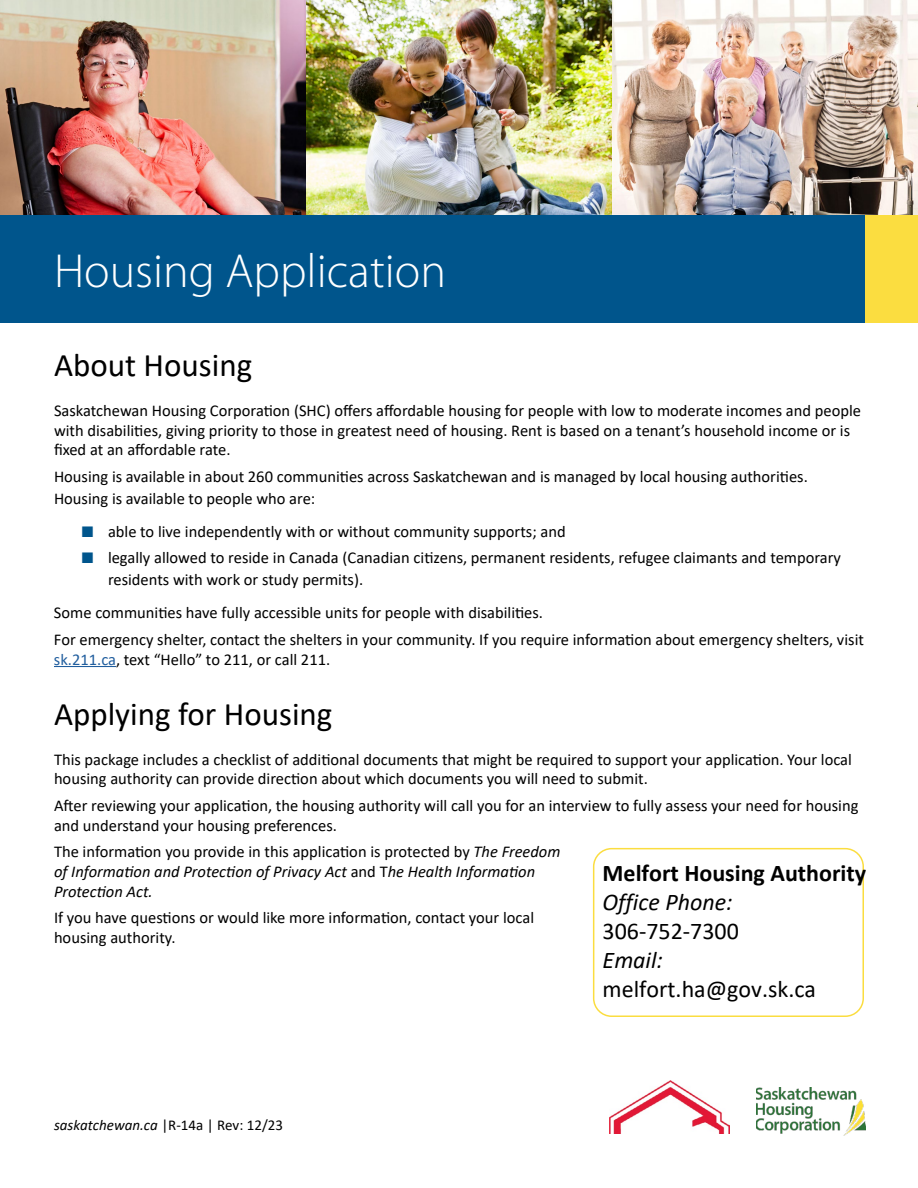
<style>
.page{position:relative;width:918px;height:1188px;background:#fff}
.page>*{position:absolute;margin:0;border:0;box-sizing:border-box;transform-origin:0 0}
.t1{font:300 48px "Myriad Pro";color:#fff}
.t2{font:33px "Calibri";color:#000}
.t3{font:24px "Calibri";color:#000}
.t4{font:700 24px "Calibri";color:#000}
.t5{font:italic 24px "Calibri";color:#000}
.Paragraph_Style_1{font:16.5px/19.8px "Calibri";color:#000}
.Paragraph_Style_1-2{font:italic 16.5px/19.8px "Calibri";color:#000}
.t6{font:15px "Calibri";color:#000}
.s1{color:#00558c}
.s2{color:#215e9e}
.s3{font-style:normal}
.s4{font-style:italic}
</style>
<div class="page">
<img style="left:0;top:0;width:306px;height:215px">
<img style="left:306px;top:0;width:612px;height:215px">
<div style="left:0;top:215px;width:918px;height:108px;background:#00558c"></div>
<div style="left:865px;top:215px;width:53px;height:108px;background:#fbdd40"></div>
<img style="left:609px;top:1080px;width:120px;height:54px">
<img style="left:756px;top:1088px;width:109px;height:47px">
<hr style="left:54px;top:666px;width:62px;height:1px;background:#215e9e">
<div style="left:593px;top:848px;width:271px;height:169px;border:2px solid #fbdd40;border-radius:18px"></div>
<h1 class="t1" style="left:54px;top:242px;width:394px">Housing Application</h1>
<h1 class="t2" style="left:54px;top:342px;width:200px">About Housing</h1>
<p class="Paragraph_Style_1" style="left:54px;top:400px;width:809px">Saskatchewan Housing Corporation (SHC) offers affordable housing for people with low to moderate incomes and people with disabilities, giving priority to those in greatest need of housing. Rent is based on a tenant’s household income or is fixed at an affordable rate.</p>
<p class="Paragraph_Style_1" style="left:54px;top:465px;width:755px;line-height:21.6px">Housing is available in about 260 communities across Saskatchewan and is managed by local housing authorities.<br>Housing is available to people who are:</p>
<p class="Paragraph_Style_1" style="left:81px;top:521px;width:486px"><span class="s1">■</span> able to live independently with or without community supports; and</p>
<p class="Paragraph_Style_1" style="left:108px;top:547px;width:735px;line-height:21.6px;text-indent:-27px"><span class="s1">■</span> legally allowed to reside in Canada (Canadian citizens, permanent residents, refugee claimants and temporary residents with work or study permits).</p>
<p class="Paragraph_Style_1" style="left:54px;top:603px;width:491px">Some communities have fully accessible units for people with disabilities.</p>
<p class="Paragraph_Style_1" style="left:54px;top:629px;width:811px">For emergency shelter, contact the shelters in your community. If you require information about emergency shelters, visit <span class="s2">sk.211.ca</span>, text “Hello” to 211, or call 211.</p>
<h1 class="t2" style="left:54px;top:691px;width:280px">Applying for Housing</h1>
<p class="Paragraph_Style_1" style="left:54px;top:749px;width:800px">This package includes a checklist of additional documents that might be required to support your application. Your local housing authority can provide direction about which documents you will need to submit.</p>
<p class="Paragraph_Style_1" style="left:54px;top:795px;width:806px">After reviewing your application, the housing authority will call you for an interview to fully assess your need for housing and understand your housing preferences.</p>
<p class="Paragraph_Style_1-2" style="left:54px;top:841px;width:508px"><span class="s3">The information you provide in this application is protected by</span> The Freedom of Information and Protection of Privacy Act <span class="s3">and T</span>he Health Information<br>Protection Act.</p>
<p class="Paragraph_Style_1" style="left:54px;top:908px;width:482px">If you have questions or would like more information, contact your local housing authority.</p>
<h3 class="t4" style="left:603px;top:856px;width:265px">Melfort Housing Authority</h3>
<h3 class="t5" style="left:603px;top:886px;width:132px">Office Phone:</h3>
<h3 class="t3" style="left:603px;top:914px;width:138px">306-752-7300</h3>
<h3 class="t5" style="left:603px;top:943px;width:62px">Email:</h3>
<h3 class="t3" style="left:603px;top:972px;width:215px">melfort.ha@gov.sk.ca</h3>
<p class="t6" style="left:54px;top:1115px;width:231px"><span class="s4">saskatchewan.ca</span> |R-14a | Rev: 12/23</p>
</div>
